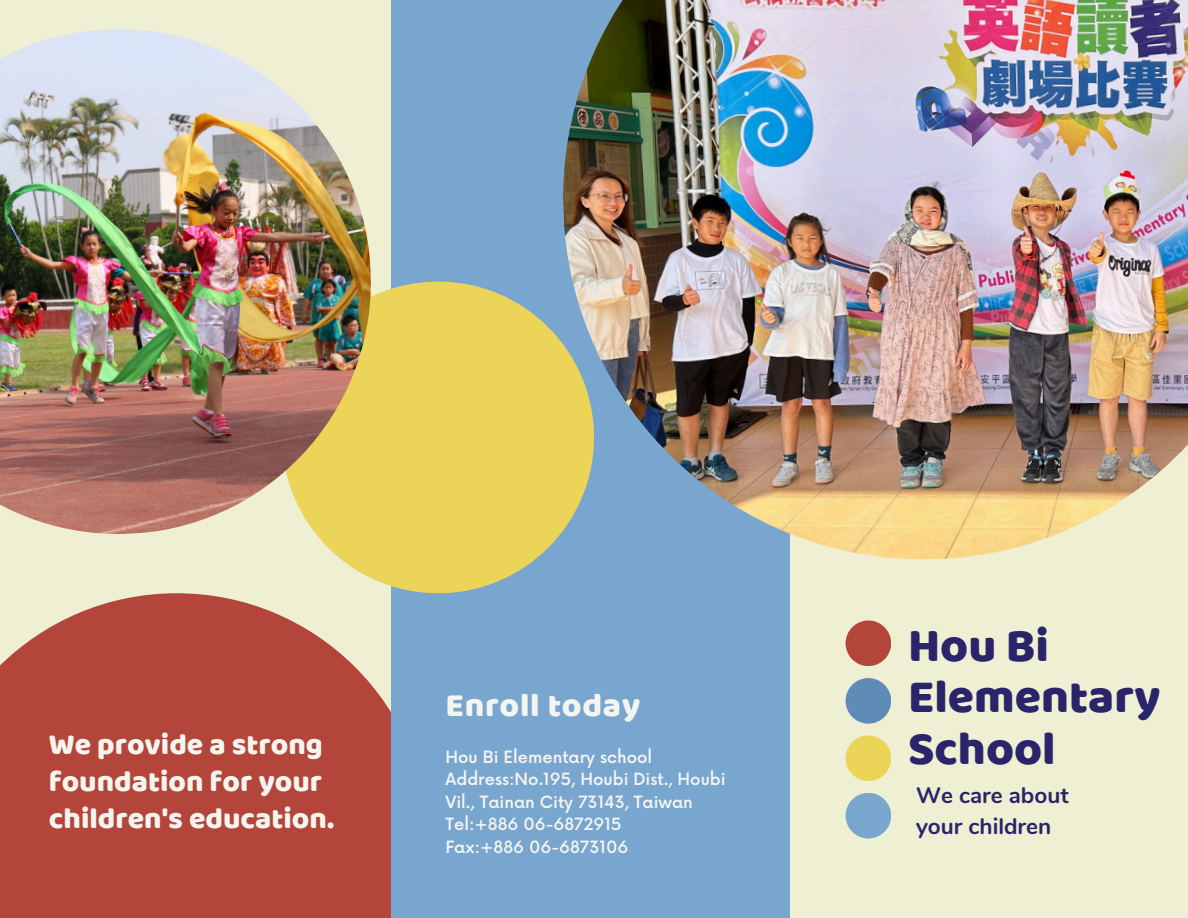
<style>
.page{position:relative;width:1188px;height:918px;background:#efefd3}
.page>*{position:absolute;margin:0;border:0;box-sizing:border-box;transform-origin:0 0}
.t1{font:48px/51.8px "Baloo";color:#2a256b}
.t2{font:33.75px "Baloo";letter-spacing:.02em;color:#f5f5ef}
.t3{font:30px/37.2px "Baloo";color:#f5f5ef}
.t4{font:700 22.5px/31.5px "Nunito";color:#2a256b}
.t5{font:500 16.5px/22.5px "Now";color:#f5f5ef}
</style>
<div class="page">
<div style="left:0;top:593px;width:429px;height:325px;background:#b4453a"></div>
<div style="left:392px;top:0;width:398px;height:918px;background:#79a6cf"></div>
<div style="left:282px;top:282px;width:312px;height:311px;background:#ebd458;border-radius:50%"></div>
<img style="left:557px;top:0;width:631px;height:560px">
<img style="left:0;top:29px;width:374px;height:508px">
<div style="left:846px;top:620px;width:45px;height:46px;background:#b4453a;border-radius:50%"></div>
<div style="left:846px;top:678px;width:45px;height:46px;background:#5e8cb6;border-radius:50%"></div>
<div style="left:846px;top:735px;width:45px;height:46px;background:#ebd458;border-radius:50%"></div>
<div style="left:846px;top:793px;width:45px;height:45px;background:#79a6cf;border-radius:50%"></div>
<h1 class="t3" style="left:49px;top:725px;width:287px">We provide a strong foundation for your children's education.</h1>
<h3 class="t2" style="left:446px;top:685px;width:196px">Enroll today</h3>
<p class="t5" style="left:446px;top:746px;width:208px">Hou Bi Elementary school</p>
<p class="t5" style="left:446px;top:769px;width:282px">Address:No.195, Houbi Dist., Houbi<br>Vil., Tainan City 73143, Taiwan</p>
<p class="t5" style="left:446px;top:814px;width:177px">Tel:+886 06-6872915</p>
<p class="t5" style="left:446px;top:836px;width:184px">Fax:+886 06-6873106</p>
<p class="t1" style="left:908px;top:618px;width:254px">Hou Bi<br>Elementary<br>School</p>
<p class="t4" style="left:916px;top:779px;width:154px">We care about your children</p>
</div>
